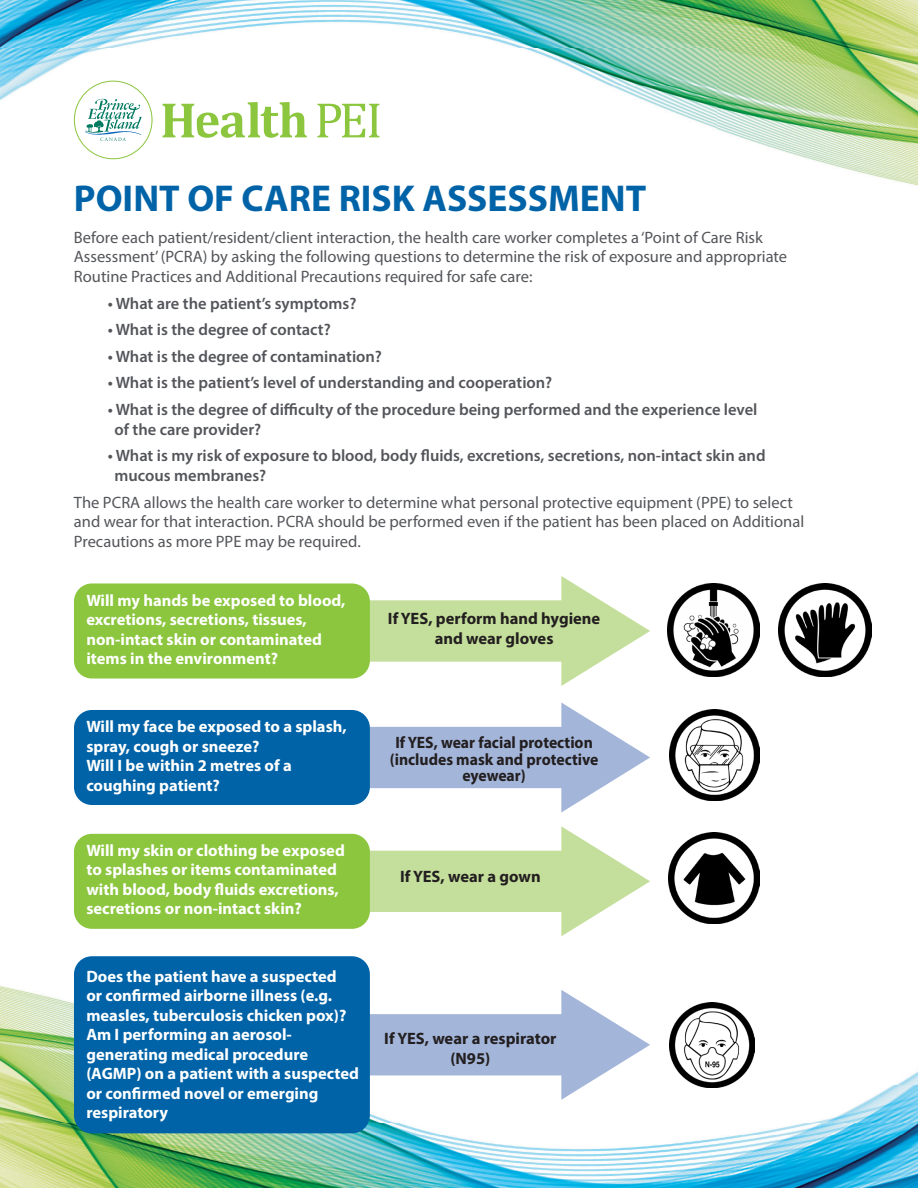
<style>
.page{position:relative;width:918px;height:1188px;background:#fff}
.page>*{position:absolute;margin:0;border:0;box-sizing:border-box;transform-origin:0 0}
.t1{font:700 37.5px "Myriad Pro";color:#0163a7}
.t2{font:700 16.5px/19.5px "Myriad Pro";color:#fff}
.t3{font:16.5px/19.8px "Myriad Pro";color:#54555a}
.t4{font:600 16.5px/19.8px "Myriad Pro";color:#54555a}
.t5{font:700 16.5px/19.5px "Myriad Pro";color:#231f20;text-align:center}
.t6{font:700 16.5px/16.5px "Myriad Pro";color:#231f20;text-align:center;scale:.95 1}
</style>
<div class="page">
<img style="left:0;top:868px;width:918px;height:320px">
<svg style="left:370px;top:990px;width:280px;height:110px"></svg>
<svg style="left:366px;top:826px;width:284px;height:110px"></svg>
<svg style="left:367px;top:703px;width:283px;height:109px"></svg>
<svg style="left:368px;top:576px;width:282px;height:110px"></svg>
<img style="left:0;top:0;width:918px;height:186px">
<div style="left:74px;top:583px;width:296px;height:96px;background:#8bc63e;border-radius:18px"></div>
<svg style="left:163px;top:102px;width:144px;height:36px"></svg>
<svg style="left:317px;top:104px;width:62px;height:33px"></svg>
<div style="left:75px;top:81px;width:77px;height:78px;background:#fff;border-radius:50%"></div>
<div style="left:74px;top:81px;width:78px;height:78px;border:1px solid #8bc63e;border-radius:50%"></div>
<svg style="left:85px;top:98px;width:57px;height:43px"></svg>
<div style="left:74px;top:710px;width:296px;height:95px;background:#0163a7;border-radius:18px"></div>
<div style="left:74px;top:834px;width:296px;height:95px;background:#8bc63e;border-radius:18px"></div>
<div style="left:74px;top:956px;width:296px;height:177px;background:#0163a7;border-radius:18px"></div>
<img style="left:667px;top:583px;width:93px;height:93px">
<img style="left:779px;top:583px;width:93px;height:93px">
<img style="left:669px;top:710px;width:91px;height:91px">
<img style="left:668px;top:832px;width:91px;height:91px">
<img style="left:669px;top:1002px;width:85px;height:85px">
<p class="t1" style="left:74px;top:174px;width:574px">POINT OF CARE RISK ASSESSMENT</p>
<p class="t3" style="left:74px;top:227px;width:715px">Before each patient/resident/client interaction, the health care worker completes a ‘Point of Care Risk<br>Assessment’ (PCRA) by asking the following questions to determine the risk of exposure and appropriate<br>Routine Practices and Additional Precautions required for safe care:</p>
<p class="t4" style="left:108px;top:293px;width:250px">• What are the patient’s symptoms?</p>
<p class="t4" style="left:108px;top:319px;width:225px">• What is the degree of contact?</p>
<p class="t4" style="left:108px;top:346px;width:276px">• What is the degree of contamination?</p>
<p class="t4" style="left:108px;top:373px;width:446px">• What is the patient’s level of understanding and cooperation?</p>
<p class="t4" style="left:115px;top:399px;width:644px;text-indent:-7px">• What is the degree of difficulty of the procedure being performed and the experience level of the care provider?</p>
<p class="t4" style="left:115px;top:445px;width:653px;text-indent:-7px">• What is my risk of exposure to blood, body fluids, excretions, secretions, non-intact skin and mucous membranes?</p>
<p class="t3" style="left:74px;top:492px;width:732px">The PCRA allows the health care worker to determine what personal protective equipment (PPE) to select and wear for that interaction. PCRA should be performed even if the patient has been placed on Additional<br>Precautions as more PPE may be required.</p>
<p class="t2" style="left:86px;top:590px;width:261px">Will my hands be exposed to blood, excretions, secretions, tissues, non-intact skin or contaminated items in the environment?</p>
<p class="t2" style="left:86px;top:716px;width:262px">Will my face be exposed to a splash, spray, cough or sneeze?<br>Will I be within 2 metres of a coughing patient?</p>
<p class="t2" style="left:86px;top:840px;width:260px">Will my skin or clothing be exposed to splashes or items contaminated with blood, body fluids excretions, secretions or non-intact skin?</p>
<p class="t2" style="left:86px;top:966px;width:262px">Does the patient have a suspected or confirmed airborne illness (e.g. measles, tuberculosis chicken pox)?</p>
<p class="t2" style="left:86px;top:1024px;width:274px">Am I performing an aerosol&shy;generating medical procedure (AGMP) on a patient with a suspected or confirmed novel or emerging respiratory</p>
<p class="t5" style="left:388px;top:608px;width:214px">If YES, perform hand hygiene and wear gloves</p>
<p class="t6" style="left:390px;top:734px;width:221px">If YES, wear facial protection (includes mask and protective eyewear)</p>
<p class="t5" style="left:400px;top:866px;width:142px">If YES, wear a gown</p>
<p class="t5" style="left:384px;top:1028px;width:174px">If YES, wear a respirator (N95)</p>
</div>
